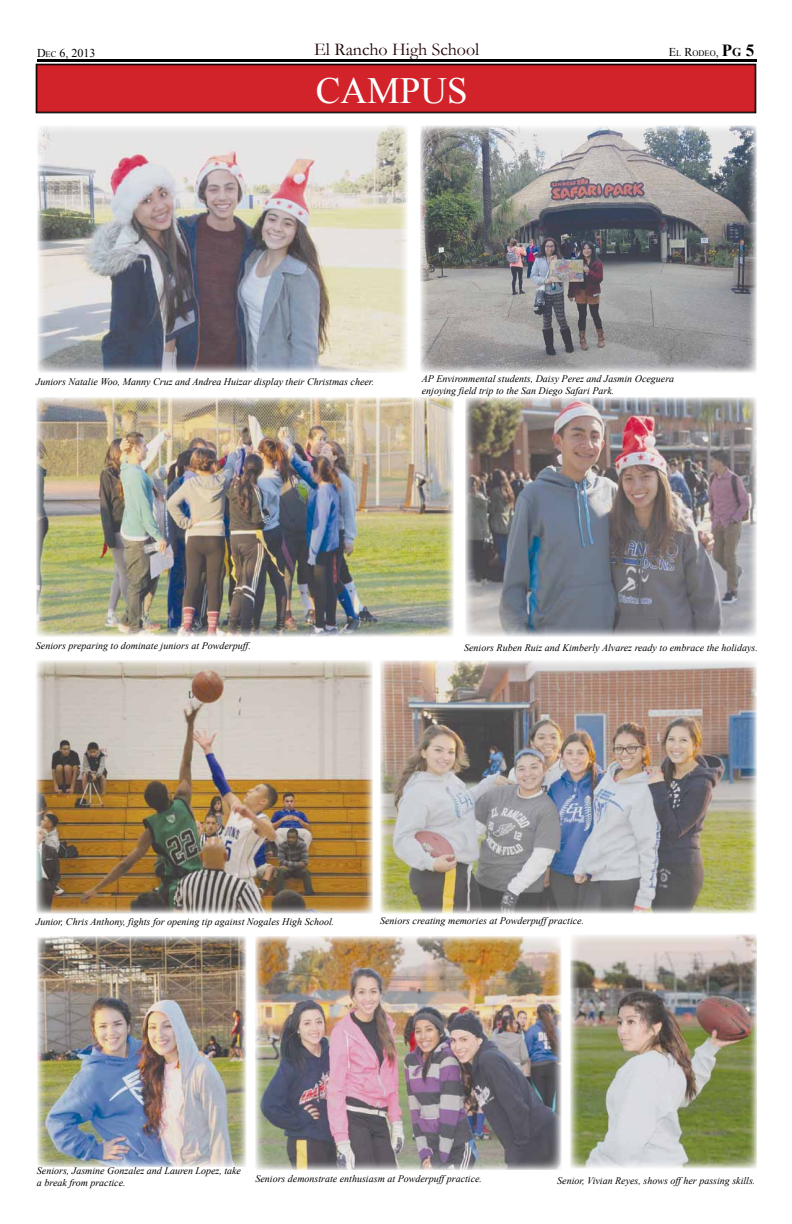
<style>
.page{position:relative;width:792px;height:1224px;background:#fff}
.page>*{position:absolute;margin:0;border:0;box-sizing:border-box;transform-origin:0 0}
.t1{font:37px "Times New Roman";color:#fff}
.t2{font:18px "Garamond";color:#230303}
.t3{font:12px "Times New Roman";color:#000}
.t4{font:italic 10px/12px "Times New Roman";color:#000}
.t5{font:8.4px "Times New Roman";color:#000}
.s1{font-size:8.4px}
.s2{font-size:12px}
.s3{font-weight:700;font-size:17px}
.s4{font-weight:700;font-size:11.9px}
</style>
<div class="page">
<svg style="left:36px;top:64px;width:720px;height:49px;background:#c52127"></svg>
<hr style="left:37px;top:59px;width:720px;height:3px;background:#000">
<img style="left:37px;top:125px;width:371px;height:248px">
<img style="left:465px;top:397px;width:292px;height:239px">
<img style="left:420px;top:125px;width:337px;height:248px">
<img style="left:36px;top:661px;width:337px;height:253px">
<img style="left:37px;top:936px;width:209px;height:231px">
<img style="left:36px;top:397px;width:418px;height:239px">
<img style="left:255px;top:936px;width:306px;height:234px">
<img style="left:571px;top:935px;width:186px;height:233px">
<img style="left:380px;top:661px;width:377px;height:253px">
<p class="t3" style="left:37px;top:44px;width:60px">D<span class="s1">EC</span> 6, 2013</p>
<h2 class="t2" style="left:314px;top:39px;width:167px">El Rancho High School</h2>
<p class="t5" style="left:669px;top:47px;width:87px"><span class="s2">E</span>L <span class="s2">R</span>ODEO<span class="s2">,</span> <span class="s3">P</span><span class="s4">g</span> <span class="s3">5</span></p>
<h1 class="t1" style="left:316px;top:66px;width:26px">CAMPUS</h1>
<p class="t4" style="left:36px;top:375px;width:340px">Juniors Natalie Woo, Manny Cruz and Andrea Huizar display their Christmas cheer.</p>
<p class="t4" style="left:422px;top:372px;width:254px">AP Environmental students, Daisy Perez and Jasmin Oceguera enjoying field trip to the San Diego Safari Park.</p>
<p class="t4" style="left:36px;top:639px;width:216px">Seniors preparing to dominate juniors at Powderpuff.</p>
<p class="t4" style="left:464px;top:641px;width:295px">Seniors Ruben Ruiz and Kimberly Alvarez ready to embrace the holidays.</p>
<p class="t4" style="left:36px;top:915px;width:300px">Junior, Chris Anthony, fights for opening tip against Nogales High School.</p>
<p class="t4" style="left:380px;top:914px;width:206px">Seniors creating memories at Powderpuff practice.</p>
<p class="t4" style="left:37px;top:1164px;width:206px">Seniors, Jasmine Gonzalez and Lauren Lopez, take a break from practice.</p>
<p class="t4" style="left:255px;top:1172px;width:228px">Seniors demonstrate enthusiasm at Powderpuff practice.</p>
<p class="t4" style="left:557px;top:1174px;width:200px">Senior, Vivian Reyes, shows off her passing skills.</p>
</div>
